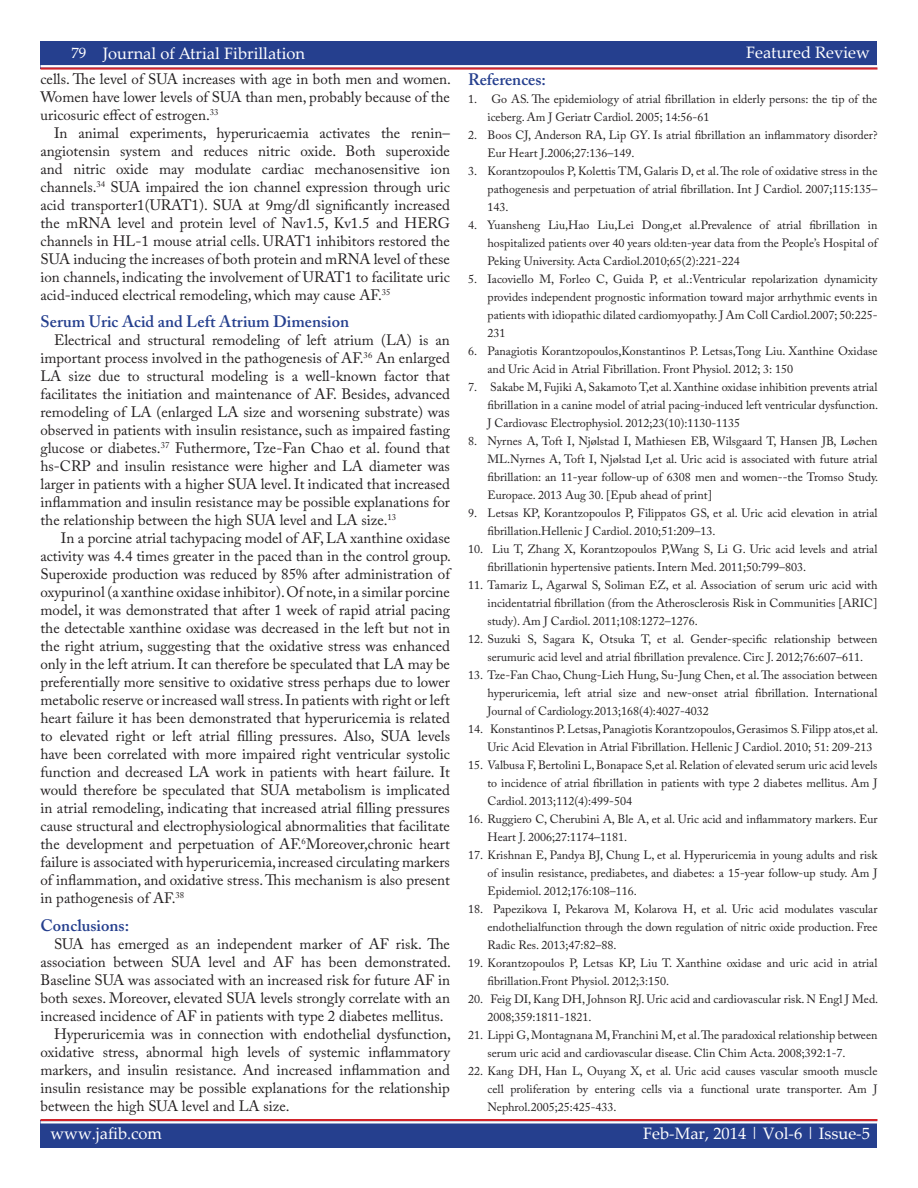
<style>
.page{position:relative;width:918px;height:1188px;background:#fff}
.page>*{position:absolute;margin:0;border:0;box-sizing:border-box;transform-origin:0 0}
.white_header_for_blu{font:16.5px "Palatino Linotype";color:#fff}
._11_Body_Header{font:600 16.5px "Adobe Caslon Pro";color:#253f8e}
._10_Body_Text{font:15px/18px "Adobe Caslon Pro";color:#231f20;text-align:justify}
.t1{font:12px/18px "Adobe Caslon Pro";color:#231f20;text-align:justify}
.s1{font-size:15px}
.s2{font-family:"Centaur"}
</style>
<div class="page">
<div style="left:40px;top:1120px;width:838px;height:28px;background:#253f8e"></div>
<hr style="left:40px;top:1119px;width:838px;height:2px;background:#d1232a">
<hr style="left:40px;top:1121px;width:838px;height:3px;background:#fff">
<div style="left:40px;top:41px;width:838px;height:27px;background:#253f8e"></div>
<hr style="left:40px;top:67px;width:838px;height:3px;background:#d1232a">
<hr style="left:40px;top:65px;width:838px;height:2px;background:#fff">
<p class="white_header_for_blu" style="left:71px;top:41px;width:235px"><span class="s1">79</span> Journal of Atrial Fibrillation</p>
<h1 class="white_header_for_blu" style="left:746px;top:41px;width:125px">Featured Review</h1>
<p class="_11_Body_Header" style="left:468px;top:69px;width:79px">References:</p>
<p class="t1" style="left:488px;top:90px;width:391px;text-indent:-20px">1. Go AS. The epidemiology of atrial fibrillation in elderly persons: the tip of the iceberg. Am J Geriatr Cardiol. 2005; 14:56-61</p>
<p class="t1" style="left:488px;top:126px;width:392px;text-indent:-20px">2. Boos CJ, Anderson RA, Lip GY. Is atrial fibrillation an inflammatory disorder?<br>Eur Heart J.2006;27:136–149.</p>
<p class="t1" style="left:488px;top:162px;width:392px;text-indent:-20px">3. Korantzopoulos P, Kolettis TM, Galaris D, et al. The role of oxidative stress in the pathogenesis and perpetuation of atrial fibrillation. Int J Cardiol. 2007;115:135– 143.</p>
<p class="t1" style="left:488px;top:216px;width:391px;text-indent:-20px">4. Yuansheng Liu,Hao Liu,Lei Dong,et al.Prevalence of atrial fibrillation in hospitalized patients over 40 years old<span class="s2">:</span>ten-year data from the People’s Hospital of Peking University. Acta Cardiol.2010;65(2):221-224</p>
<p class="t1" style="left:488px;top:270px;width:392px;text-indent:-20px">5. Iacoviello M, Forleo C, Guida P, et al.:Ventricular repolarization dynamicity provides independent prognostic information toward major arrhythmic events in patients with idiopathic dilated cardiomyopathy. J Am Coll Cardiol.2007; 50:225- 231</p>
<p class="t1" style="left:488px;top:342px;width:392px;text-indent:-20px">6. Panagiotis Korantzopoulos,Konstantinos P. Letsas,Tong Liu. Xanthine Oxidase and Uric Acid in Atrial Fibrillation. Front Physiol. 2012; 3: 150</p>
<p class="t1" style="left:488px;top:378px;width:392px;text-indent:-20px">7. Sakabe M, Fujiki A, Sakamoto T,et al. Xanthine oxidase inhibition prevents atrial fibrillation in a canine model of atrial pacing-induced left ventricular dysfunction.<br>J Cardiovasc Electrophysiol. 2012;23(10):1130-1135</p>
<p class="t1" style="left:488px;top:432px;width:392px;text-indent:-20px">8. Nyrnes A, Toft I, Njølstad I, Mathiesen EB, Wilsgaard T, Hansen JB, Løchen ML.Nyrnes A, Toft I, Njølstad I,et al. Uric acid is associated with future atrial fibrillation: an 11-year follow-up of 6308 men and women--the Tromso Study.<br>Europace. 2013 Aug 30. [Epub ahead of print]</p>
<p class="t1" style="left:488px;top:504px;width:392px;text-indent:-20px">9. Letsas KP, Korantzopoulos P, Filippatos GS, et al. Uric acid elevation in atrial fibrillation.Hellenic J Cardiol. 2010;51:209–13.</p>
<p class="t1" style="left:488px;top:540px;width:392px;text-indent:-20px">10. Liu T, Zhang X, Korantzopoulos P,Wang S, Li G. Uric acid levels and atrial fibrillationin hypertensive patients. Intern Med. 2011;50:799–803.</p>
<p class="t1" style="left:488px;top:576px;width:392px;text-indent:-20px">11. Tamariz L, Agarwal S, Soliman EZ, et al. Association of serum uric acid with incidentatrial fibrillation (from the Atherosclerosis Risk in Communities [ARIC] study). Am J Cardiol. 2011;108:1272–1276.</p>
<p class="t1" style="left:468px;top:630px;width:411px;text-align:center">12. Suzuki S, Sagara K, Otsuka T, et al. Gender-specific relationship between serumuric acid level and atrial fibrillation prevalence. Circ J. 2012;76:607–611.</p>
<p class="t1" style="left:488px;top:666px;width:391px;text-indent:-20px">13. Tze-Fan Chao, Chung-Lieh Hung, Su-Jung Chen, et al. The association between hyperuricemia, left atrial size and new-onset atrial fibrillation. International Journal of Cardiology.2013;168(4):4027-4032</p>
<p class="t1" style="left:488px;top:720px;width:392px;text-indent:-20px">14. Konstantinos P. Letsas, Panagiotis Korantzopoulos, Gerasimos S. Filipp atos,et al.<br>Uric Acid Elevation in Atrial Fibrillation. Hellenic J Cardiol. 2010; 51: 209-213</p>
<p class="t1" style="left:488px;top:756px;width:391px;text-indent:-20px">15. Valbusa F, Bertolini L, Bonapace S,et al. Relation of elevated serum uric acid levels to incidence of atrial fibrillation in patients with type 2 diabetes mellitus. Am J Cardiol. 2013;112(4):499-504</p>
<p class="t1" style="left:488px;top:810px;width:392px;text-indent:-20px">16. Ruggiero C, Cherubini A, Ble A, et al. Uric acid and inflammatory markers. Eur<br>Heart J. 2006;27:1174–1181.</p>
<p class="t1" style="left:488px;top:846px;width:392px;text-indent:-20px">17. Krishnan E, Pandya BJ, Chung L, et al. Hyperuricemia in young adults and risk of insulin resistance, prediabetes, and diabetes: a 15-year follow-up study. Am J Epidemiol. 2012;176:108–116.</p>
<p class="t1" style="left:488px;top:900px;width:392px;text-indent:-20px">18. Papezikova I, Pekarova M, Kolarova H, et al. Uric acid modulates vascular endothelialfunction through the down regulation of nitric oxide production. Free Radic Res. 2013;47:82–88.</p>
<p class="t1" style="left:488px;top:954px;width:391px;text-indent:-20px">19. Korantzopoulos P, Letsas KP, Liu T. Xanthine oxidase and uric acid in atrial fibrillation.Front Physiol. 2012;3:150.</p>
<p class="t1" style="left:488px;top:990px;width:392px;text-indent:-20px">20. Feig DI, Kang DH, Johnson RJ. Uric acid and cardiovascular risk. N Engl J Med.<br>2008;359:1811-1821.</p>
<p class="t1" style="left:488px;top:1026px;width:392px;text-indent:-20px">21. Lippi G, Montagnana M, Franchini M, et al. The paradoxical relationship between serum uric acid and cardiovascular disease. Clin Chim Acta. 2008;392:1-7.</p>
<p class="t1" style="left:488px;top:1062px;width:391px;text-indent:-20px">22. Kang DH, Han L, Ouyang X, et al. Uric acid causes vascular smooth muscle cell proliferation by entering cells via a functional urate transporter. Am J Nephrol.2005;25:425-433.</p>
<p class="_10_Body_Text" style="left:40px;top:69px;width:412px">cells. The level of SUA increases with age in both men and women.<br>Women have lower levels of SUA than men, probably because of the uricosuric effect of estrogen.<sup>33</sup></p>
<p class="_10_Body_Text" style="left:40px;top:123px;width:411px;text-indent:14px">In animal experiments, hyperuricaemia activates the renin– angiotensin system and reduces nitric oxide. Both superoxide and nitric oxide may modulate cardiac mechanosensitive ion channels.<sup>34</sup> SUA impaired the ion channel expression through uric acid transporter1(URAT1). SUA at 9mg/dl significantly increased the mRNA level and protein level of Nav1.5, Kv1.5 and HERG channels in HL-1 mouse atrial cells. URAT1 inhibitors restored the SUA inducing the increases of both protein and mRNA level of these ion channels, indicating the involvement of URAT1 to facilitate uric acid-induced electrical remodeling, which may cause AF.<sup>35</sup></p>
<p class="_11_Body_Header" style="left:40px;top:312px;width:310px">Serum Uric Acid and Left Atrium Dimension</p>
<p class="_10_Body_Text" style="left:40px;top:331px;width:411px;text-indent:14px">Electrical and structural remodeling of left atrium (LA) is an important process involved in the pathogenesis of AF.<sup>36</sup> An enlarged LA size due to structural modeling is a well-known factor that facilitates the initiation and maintenance of AF. Besides, advanced remodeling of LA (enlarged LA size and worsening substrate) was observed in patients with insulin resistance, such as impaired fasting glucose or diabetes.<sup>37</sup> Futhermore, Tze-Fan Chao et al. found that hs-CRP and insulin resistance were higher and LA diameter was larger in patients with a higher SUA level. It indicated that increased inflammation and insulin resistance may be possible explanations for the relationship between the high SUA level and LA size.<sup>13</sup></p>
<p class="_10_Body_Text" style="left:40px;top:529px;width:412px;text-indent:20px">In a porcine atrial tachypacing model of AF, LA xanthine oxidase activity was 4.4 times greater in the paced than in the control group.<br>Superoxide production was reduced by 85% after administration of oxypurinol (a xanthine oxidase inhibitor). Of note, in a similar porcine model, it was demonstrated that after 1 week of rapid atrial pacing the detectable xanthine oxidase was decreased in the left but not in the right atrium, suggesting that the oxidative stress was enhanced only in the left atrium. It can therefore be speculated that LA may be preferentially more sensitive to oxidative stress perhaps due to lower metabolic reserve or increased wall stress. In patients with right or left heart failure it has been demonstrated that hyperuricemia is related to elevated right or left atrial filling pressures. Also, SUA levels have been correlated with more impaired right ventricular systolic function and decreased LA work in patients with heart failure. It would therefore be speculated that SUA metabolism is implicated in atrial remodeling, indicating that increased atrial filling pressures cause structural and electrophysiological abnormalities that facilitate the development and perpetuation of AF.<sup>6</sup>Moreover,chronic heart failure is associated with hyperuricemia, increased circulating markers of inflammation, and oxidative stress. This mechanism is also present in pathogenesis of AF.<sup>38</sup></p>
<p class="_11_Body_Header" style="left:40px;top:916px;width:90px">Conclusions:</p>
<p class="_10_Body_Text" style="left:40px;top:935px;width:412px;text-indent:14px">SUA has emerged as an independent marker of AF risk. The association between SUA level and AF has been demonstrated.<br>Baseline SUA was associated with an increased risk for future AF in both sexes. Moreover, elevated SUA levels strongly correlate with an increased incidence of AF in patients with type 2 diabetes mellitus.</p>
<p class="_10_Body_Text" style="left:40px;top:1025px;width:412px;text-indent:14px">Hyperuricemia was in connection with endothelial dysfunction, oxidative stress, abnormal high levels of systemic inflammatory markers, and insulin resistance. And increased inflammation and insulin resistance may be possible explanations for the relationship between the high SUA level and LA size.</p>
<h1 class="white_header_for_blu" style="left:51px;top:1122px;width:113px">www.jafib.com</h1>
<h1 class="white_header_for_blu" style="left:643px;top:1122px;width:228px">Feb-Mar, 2014 | Vol-6 | Issue-5</h1>
</div>
